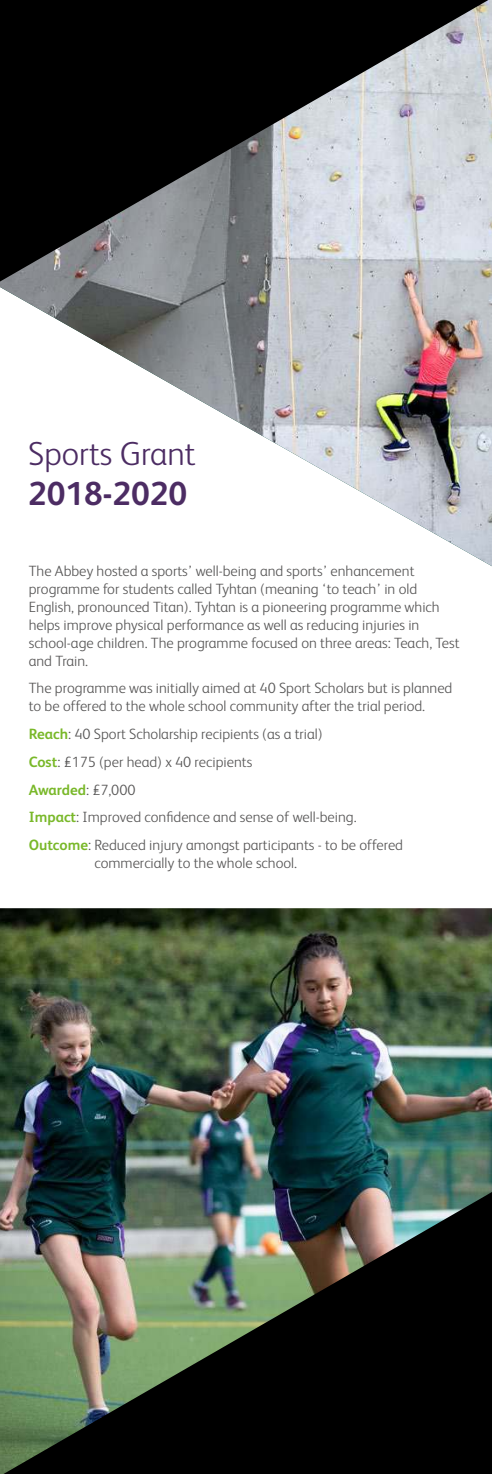
<style>
.page{position:relative;width:492px;height:1474px;background:#fff}
.page>*{position:absolute;margin:0;border:0;box-sizing:border-box;transform-origin:0 0}
.t1{font:300 33.25px "FS Albert";color:#4c2c63}
.t2{font:700 33.25px "FS Albert";color:#4c2c63}
.t3{font:300 14.88px/17.8px "FS Albert";color:#575656}
.s1{font-weight:700;color:#79b829}
</style>
<div class="page">
<img style="left:0;top:908px;width:491px;height:565px">
<img style="left:0;top:0;width:491px;height:566px">
<img style="left:4px;top:1191px;width:487px;height:282px">
<svg style="left:0;top:0;width:487px;height:281px;background:#5c5e60"></svg>
<h1 class="t1" style="left:28px;top:441px;width:169px">Sports Grant</h1>
<h1 class="t2" style="left:28px;top:480px;width:160px">2018-2020</h1>
<p class="t3" style="left:29px;top:563px;width:432px">The Abbey hosted a sports’ well-being and sports’ enhancement programme for students called Tyhtan (meaning ‘to teach’ in old English, pronounced Titan). Tyhtan is a pioneering programme which helps improve physical performance as well as reducing injuries in school-age children. The programme focused on three areas: Teach, Test and Train.</p>
<p class="t3" style="left:29px;top:680px;width:424px">The programme was initially aimed at 40 Sport Scholars but is planned to be offered to the whole school community after the trial period.</p>
<p class="t3" style="left:29px;top:721px;width:375px;line-height:27.8px"><span class="s1">Reach</span>: 40 Sport Scholarship recipients (as a trial)<br><span class="s1">Cost</span>: £175 (per head) x 40 recipients<br><span class="s1">Awarded</span>: £7,000<br><span class="s1">Impact</span>: Improved confidence and sense of well-being.<br><span class="s1">Outcome</span>: Reduced injury amongst participants - to be offered</p>
<p class="t3" style="left:94px;top:855px;width:204px">commercially to the whole school.</p>
</div>
